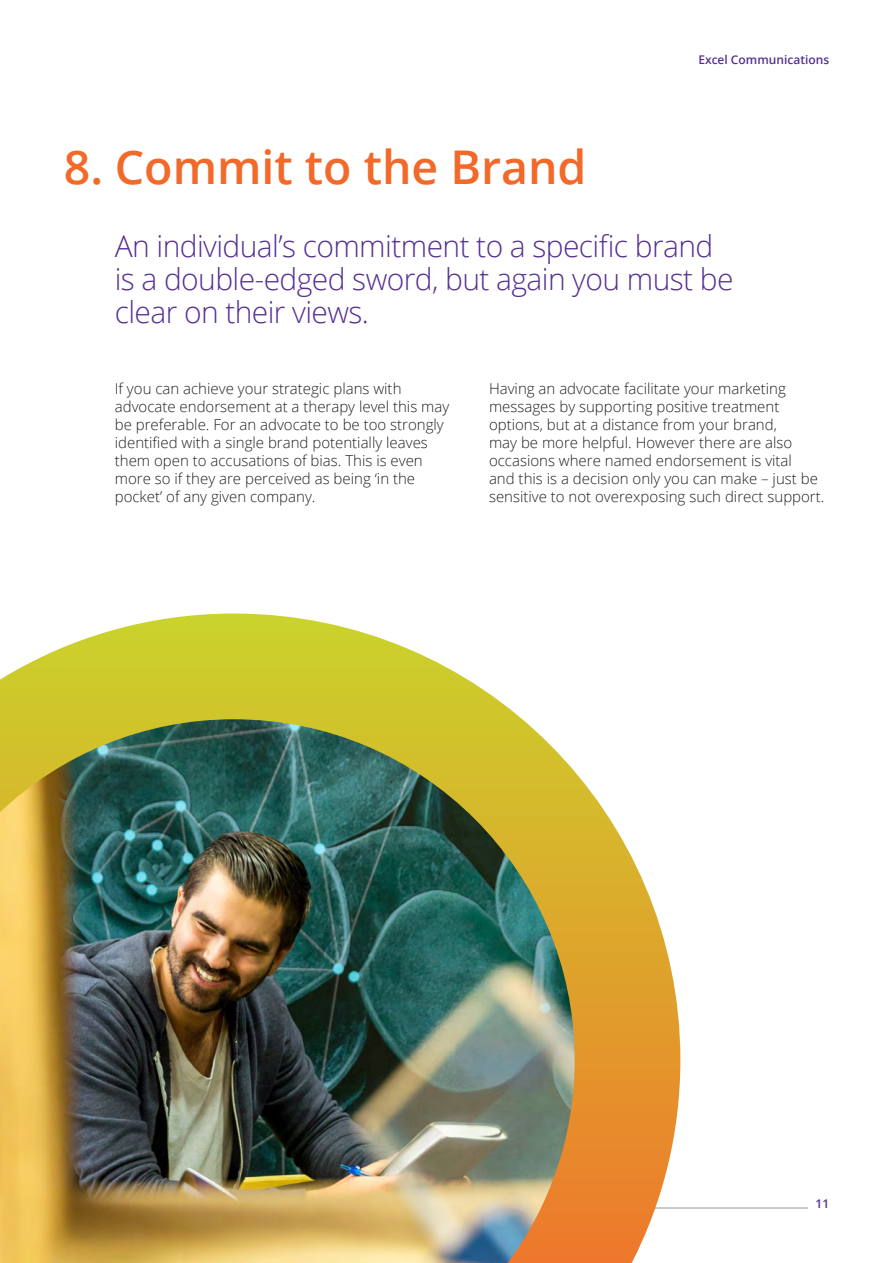
<style>
.page{position:relative;width:893px;height:1263px;background:#fff}
.page>*{position:absolute;margin:0;border:0;box-sizing:border-box;transform-origin:0 0}
.Secondary_Header{font:600 46.5px "Open Sans";color:#f2692a}
.Intro_Copy{font:300 30px/33px "Open Sans";letter-spacing:-.02em;color:#553193}
.Body_Text{font:300 15px/18px "Open Sans";color:#231f20}
.t1{font:600 12px "Open Sans";color:#553193}
</style>
<div class="page">
<hr style="left:64px;top:1207px;width:744px;height:1px;background:#939598">
<svg style="left:0;top:613px;width:680px;height:650px"></svg>
<img style="left:0;top:719px;width:575px;height:544px">
<p class="Secondary_Header" style="left:64px;top:136px;width:524px">8. Commit to the Brand</p>
<p class="t1" style="left:698px;top:51px;width:132px">Excel Communications</p>
<p class="Intro_Copy" style="left:115px;top:229px;width:620px">An individual’s commitment to a specific brand is a double-edged sword, but again you must be clear on their views.</p>
<p class="Body_Text" style="left:115px;top:379px;width:336px">If you can achieve your strategic plans with advocate endorsement at a therapy level this may be preferable. For an advocate to be too strongly identified with a single brand potentially leaves them open to accusations of bias. This is even more so if they are perceived as being ‘in the pocket’ of any given company.</p>
<p class="Body_Text" style="left:489px;top:379px;width:337px">Having an advocate facilitate your marketing messages by supporting positive treatment options, but at a distance from your brand,<br>may be more helpful. However there are also occasions where named endorsement is vital<br>and this is a decision only you can make – just be sensitive to not overexposing such direct support.</p>
<p class="t1" style="left:815px;top:1196px;width:15px">11</p>
</div>
